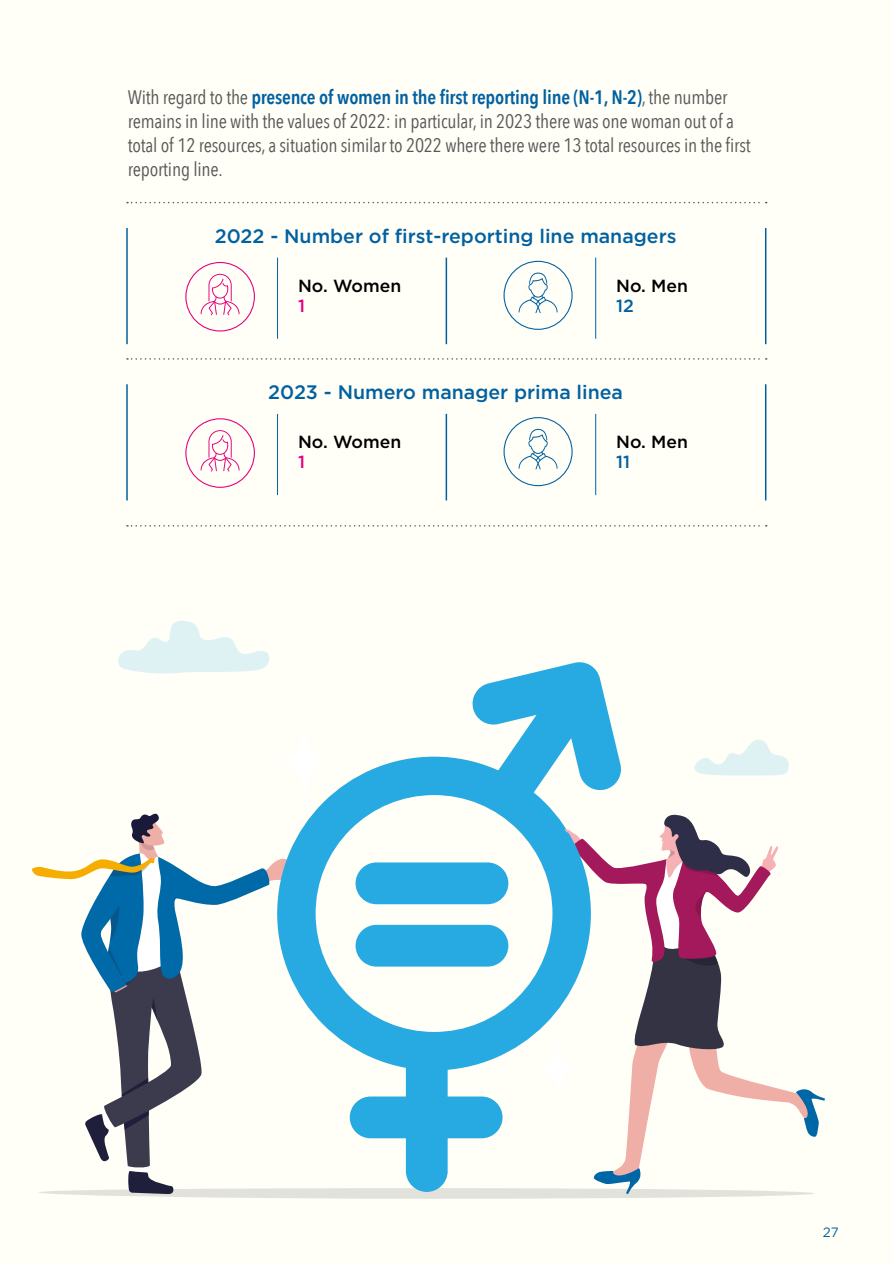
<style>
.page{position:relative;width:893px;height:1263px;background:#fffef7}
.page>*{position:absolute;margin:0;border:0;box-sizing:border-box;transform-origin:0 0}
.t1{font:19.5px/24px "Avenir Next Condensed";letter-spacing:-.01em;color:#575756}
.t2{font:500 19.5px "Gotham";color:#0061a1}
.t3{font:500 17.55px "Gotham";color:#000}
.t4{font:500 17.55px "Gotham";color:#0061a1}
.t5{font:500 17.55px "Gotham";color:#e6007d}
.t6{font:13.5px "Gotham";color:#0061a1}
.s1{font-weight:600;color:#0061a1}
</style>
<div class="page">
<svg style="left:127px;top:202px;width:640px;height:1px"></svg>
<svg style="left:127px;top:358px;width:640px;height:2px"></svg>
<svg style="left:127px;top:525px;width:640px;height:2px"></svg>
<hr style="left:446px;top:258px;width:1px;height:86px;background:#0061a1">
<hr style="left:446px;top:414px;width:1px;height:86px;background:#0061a1">
<hr style="left:126px;top:228px;width:2px;height:116px;background:#0061a1">
<hr style="left:126px;top:384px;width:2px;height:116px;background:#0061a1">
<hr style="left:765px;top:228px;width:1px;height:116px;background:#0061a1">
<hr style="left:765px;top:384px;width:1px;height:116px;background:#0061a1">
<hr style="left:277px;top:258px;width:1px;height:81px;background:#0061a1">
<hr style="left:277px;top:414px;width:1px;height:81px;background:#0061a1">
<hr style="left:595px;top:258px;width:1px;height:81px;background:#0061a1">
<hr style="left:595px;top:414px;width:1px;height:81px;background:#0061a1">
<svg style="left:185px;top:262px;width:70px;height:69px"></svg>
<svg style="left:185px;top:418px;width:70px;height:70px"></svg>
<svg style="left:503px;top:261px;width:70px;height:69px"></svg>
<svg style="left:503px;top:417px;width:70px;height:69px"></svg>
<svg style="left:32px;top:621px;width:793px;height:578px"></svg>
<div style="left:278px;top:721px;width:52px;height:78px;background:#fffef7;border-radius:50%"></div>
<div style="left:539px;top:1039px;width:37px;height:57px;background:#fffef7;border-radius:50%"></div>
<p class="t1" style="left:128px;top:84px;width:624px">With regard to the <span class="s1">presence of women in the first reporting line (N-1, N-2)</span>, the number remains in line with the values of 2022: in particular, in 2023 there was one woman out of a total of 12 resources, a situation similar to 2022 where there were 13 total resources in the first reporting line.</p>
<p class="t2" style="left:215px;top:223px;width:463px">2022 - Number of first-reporting line managers</p>
<p class="t3" style="left:298px;top:274px;width:105px">No. Women</p>
<p class="t3" style="left:616px;top:274px;width:73px">No. Men</p>
<p class="t5" style="left:298px;top:294px;width:8px">1</p>
<p class="t4" style="left:616px;top:294px;width:19px">12</p>
<p class="t2" style="left:268px;top:379px;width:356px">2023 - Numero manager prima linea</p>
<p class="t3" style="left:298px;top:430px;width:105px">No. Women</p>
<p class="t5" style="left:298px;top:451px;width:8px">1</p>
<p class="t3" style="left:616px;top:430px;width:73px">No. Men</p>
<p class="t4" style="left:616px;top:451px;width:15px">11</p>
<p class="t6" style="left:823px;top:1223px;width:17px">27</p>
</div>
